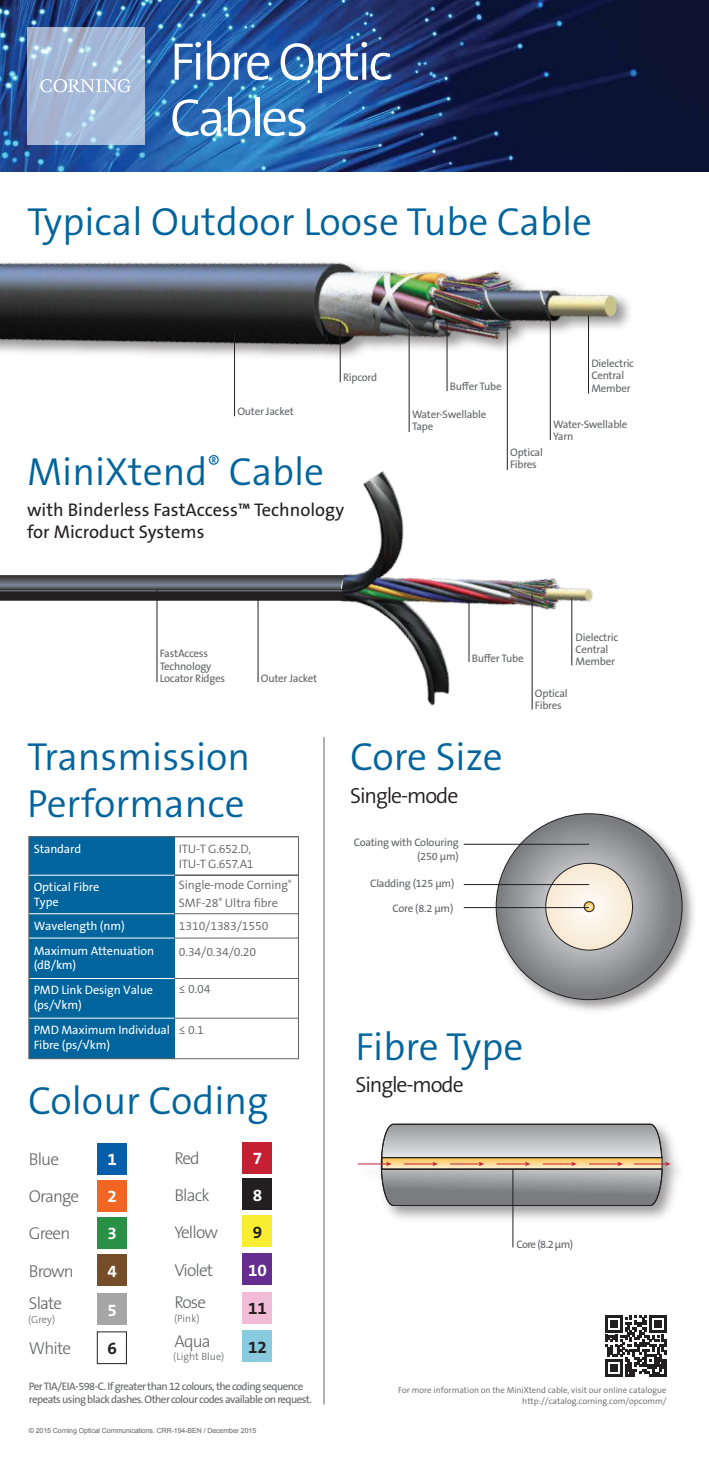
<style>
.page{position:relative;width:709px;height:1465px;background:#fff}
.page>*{position:absolute;margin:0;border:0;box-sizing:border-box;transform-origin:0 0}
.t1{font:300 53.38px/56px "The Sans B W4";letter-spacing:-.05em;color:#fff}
.t2{font:300 39.38px/47.2px "The Sans B W4";color:#00649d}
.t3{font:300 21.88px "The Sans B W4";letter-spacing:-.05em;color:#231f20}
.t4{font:18.38px/21.9px "The Sans B W5 Plain";color:#231f20}
.t5{font:300 17.15px "The Sans B W3";letter-spacing:-.05em;color:#626365}
.t6{font:700 17.15px "The Sans B W7";color:#fff}
.t7{font:700 17.15px "The Sans B W7";color:#231f20}
.t8{font:12.25px/25.4px "The Sans B W5 Plain";letter-spacing:-.01em;color:#fff}
.t9{font:300 12.25px/17.9px "The Sans B W4";letter-spacing:-.01em;color:#626365}
.t10{font:10.94px/12.2px "The Sans B W5 Plain";letter-spacing:-.02em;color:#626365}
.t11{font:10.94px/13.1px "The Sans B W5 Plain";letter-spacing:-.05em;color:#626365}
.t12{font:300 10.5px "The Sans B W3";color:#626365}
.t13{font:300 8.75px/10.5px "The Sans B W4";color:#626365;text-align:right}
.t14{font:7px "Arial";letter-spacing:-.01em;color:#626365}
</style>
<div class="page">
<img style="left:0;top:0;width:709px;height:171px">
<hr style="left:358px;top:1163px;width:30px;height:1px;background:#c42032">
<svg style="left:380px;top:1123px;width:290px;height:83px"></svg>
<hr style="left:512px;top:1169px;width:1px;height:78px;background:#231f20">
<img style="left:0;top:11px;width:677px;height:342px">
<hr style="left:447px;top:319px;width:1px;height:72px;background:#231f20">
<hr style="left:550px;top:319px;width:1px;height:121px;background:#231f20">
<hr style="left:588px;top:316px;width:1px;height:77px;background:#231f20">
<div style="left:29px;top:837px;width:145px;height:222px;background:#00649d"></div>
<div style="left:29px;top:836px;width:270px;height:223px;border:1px solid #626365"></div>
<hr style="left:174px;top:1018px;width:124px;height:1px;background:#626365">
<hr style="left:174px;top:938px;width:124px;height:1px;background:#626365">
<hr style="left:174px;top:978px;width:124px;height:1px;background:#626365">
<hr style="left:174px;top:913px;width:124px;height:1px;background:#626365">
<hr style="left:174px;top:875px;width:124px;height:1px;background:#626365">
<hr style="left:29px;top:1018px;width:145px;height:1px;background:#fff">
<hr style="left:29px;top:938px;width:145px;height:1px;background:#fff">
<hr style="left:29px;top:978px;width:146px;height:1px;background:#fff">
<hr style="left:29px;top:913px;width:145px;height:1px;background:#fff">
<hr style="left:29px;top:875px;width:145px;height:1px;background:#fff">
<img style="left:36px;top:320px;width:641px;height:555px">
<svg style="left:0;top:572px;width:351px;height:38px"></svg>
<svg style="left:0;top:590px;width:341px;height:4px"></svg>
<hr style="left:571px;top:598px;width:1px;height:67px;background:#231f20">
<hr style="left:258px;top:598px;width:1px;height:84px;background:#231f20">
<hr style="left:468px;top:601px;width:1px;height:61px;background:#231f20">
<hr style="left:532px;top:594px;width:1px;height:115px;background:#231f20">
<hr style="left:157px;top:590px;width:1px;height:92px;background:#231f20">
<svg style="left:605px;top:1315px;width:61px;height:61px"></svg>
<img style="left:489px;top:806px;width:205px;height:205px">
<svg style="left:496px;top:814px;width:186px;height:185px"></svg>
<svg style="left:546px;top:863px;width:86px;height:87px"></svg>
<svg style="left:584px;top:902px;width:10px;height:10px"></svg>
<div style="left:584px;top:901px;width:10px;height:11px;border:1px solid #231f20;border-radius:50%"></div>
<hr style="left:464px;top:907px;width:125px;height:1px;background:#231f20">
<hr style="left:464px;top:844px;width:125px;height:1px;background:#231f20">
<hr style="left:464px;top:884px;width:125px;height:1px;background:#231f20">
<div style="left:97px;top:1143px;width:29px;height:32px;background:#045eaa"></div>
<div style="left:97px;top:1179px;width:29px;height:32px;background:#f26623"></div>
<div style="left:97px;top:1216px;width:29px;height:32px;background:#299145"></div>
<div style="left:97px;top:1254px;width:29px;height:32px;background:#754d29"></div>
<div style="left:97px;top:1293px;width:29px;height:32px;background:#a6a6a7"></div>
<div style="left:243px;top:1142px;width:29px;height:31px;background:#c42032"></div>
<div style="left:243px;top:1178px;width:29px;height:32px;background:#231f20"></div>
<div style="left:243px;top:1215px;width:29px;height:32px;background:#f9ed32"></div>
<div style="left:243px;top:1253px;width:29px;height:32px;background:#662d91"></div>
<div style="left:243px;top:1330px;width:29px;height:32px;background:#89cadf"></div>
<div style="left:243px;top:1292px;width:29px;height:31px;background:#f0bcd7"></div>
<hr style="left:324px;top:737px;width:1px;height:667px;background:#626365">
<h1 class="t1" style="left:170px;top:34px;width:224px">Fibre Optic<br>Cables</h1>
<h2 class="t2" style="left:27px;top:198px;width:566px">Typical Outdoor Loose Tube Cable</h2>
<p class="t10" style="left:237px;top:406px;width:58px">Outer Jacket</p>
<p class="t10" style="left:343px;top:372px;width:36px">Ripcord</p>
<h2 class="t2" style="left:27px;top:448px;width:298px">MiniXtend<sup>®</sup> Cable</h2>
<h3 class="t4" style="left:27px;top:499px;width:319px">with Binderless FastAccess™ Technology for Microduct Systems</h3>
<p class="t10" style="left:160px;top:648px;width:67px">FastAccess<br>Technology<br>Locator Ridges</p>
<p class="t10" style="left:261px;top:672px;width:58px">Outer Jacket</p>
<p class="t10" style="left:450px;top:381px;width:53px">Buffer Tube</p>
<p class="t10" style="left:412px;top:408px;width:76px">Water-Swellable<br>Tape</p>
<p class="t10" style="left:510px;top:446px;width:34px">Optical<br>Fibres</p>
<p class="t10" style="left:591px;top:357px;width:44px">Dielectric<br>Central<br>Member</p>
<p class="t10" style="left:553px;top:418px;width:76px">Water-Swellable<br>Yarn</p>
<p class="t10" style="left:472px;top:652px;width:53px">Buffer Tube</p>
<p class="t10" style="left:575px;top:631px;width:44px">Dielectric<br>Central<br>Member</p>
<p class="t10" style="left:535px;top:687px;width:34px">Optical<br>Fibres</p>
<h2 class="t2" style="left:27px;top:733px;width:225px">Transmission<br>Performance</h2>
<p class="t8" style="left:34px;top:836px;width:49px">Standard</p>
<p class="t8" style="left:34px;top:879px;width:67px;line-height:14.7px">Optical Fibre<br>Type</p>
<p class="t8" style="left:34px;top:913px;width:122px">Wavelength (nm)<br>Maximum Attenuation</p>
<p class="t8" style="left:34px;top:952px;width:121px">(dB/km)<br>PMD Link Design Value</p>
<p class="t8" style="left:34px;top:993px;width:138px;line-height:24.7px">(ps/√km)<br>PMD Maximum Individual</p>
<p class="t8" style="left:34px;top:1032px;width:78px">Fibre (ps/√km)</p>
<p class="t9" style="left:179px;top:841px;width:76px;line-height:14.7px">ITU-T G.652.D,<br>ITU-T G.657.A1</p>
<p class="t9" style="left:179px;top:876px;width:115px">Single-mode Corning<sup>®<br></sup>SMF-28<sup>®</sup> Ultra fibre</p>
<p class="t9" style="left:179px;top:913px;width:91px;line-height:25.7px">1310/1383/1550<br>0.34/0.34/0.20</p>
<p class="t9" style="left:179px;top:980px;width:33px">≤ 0.04</p>
<p class="t9" style="left:179px;top:1021px;width:27px">≤ 0.1</p>
<h2 class="t2" style="left:28px;top:1078px;width:242px">Colour Coding</h2>
<h3 class="t5" style="left:29px;top:1148px;width:32px">Blue</h3>
<h3 class="t6" style="left:108px;top:1148px;width:11px">1</h3>
<h3 class="t5" style="left:29px;top:1185px;width:52px">Orange</h3>
<h3 class="t6" style="left:108px;top:1185px;width:11px">2</h3>
<h3 class="t5" style="left:29px;top:1222px;width:43px">Green</h3>
<h3 class="t6" style="left:108px;top:1222px;width:11px">3</h3>
<h3 class="t5" style="left:29px;top:1260px;width:46px">Brown</h3>
<h3 class="t6" style="left:108px;top:1260px;width:11px">4</h3>
<h3 class="t5" style="left:174px;top:1147px;width:27px">Red</h3>
<h3 class="t6" style="left:253px;top:1147px;width:11px">7</h3>
<h3 class="t5" style="left:174px;top:1184px;width:37px">Black</h3>
<h3 class="t6" style="left:253px;top:1184px;width:11px">8</h3>
<h3 class="t5" style="left:174px;top:1221px;width:45px">Yellow</h3>
<h3 class="t7" style="left:253px;top:1221px;width:11px">9</h3>
<h3 class="t5" style="left:174px;top:1259px;width:40px">Violet</h3>
<h3 class="t6" style="left:248px;top:1259px;width:20px">10</h3>
<h3 class="t5" style="left:29px;top:1292px;width:35px">Slate</h3>
<p class="t12" style="left:28px;top:1313px;width:28px">(Grey)</p>
<h3 class="t6" style="left:108px;top:1298px;width:11px">5</h3>
<h3 class="t5" style="left:174px;top:1291px;width:33px">Rose</h3>
<p class="t12" style="left:174px;top:1312px;width:27px">(Pink)</p>
<h3 class="t7" style="left:248px;top:1297px;width:20px">11</h3>
<h3 class="t5" style="left:29px;top:1337px;width:44px">White</h3>
<h3 class="t7" style="left:108px;top:1337px;width:11px">6</h3>
<h3 class="t5" style="left:174px;top:1330px;width:38px">Aqua</h3>
<p class="t12" style="left:173px;top:1350px;width:53px">(Light Blue)</p>
<h3 class="t7" style="left:248px;top:1336px;width:20px">12</h3>
<p class="t11" style="left:29px;top:1380px;width:285px">Per TIA/EIA-598-C. If greater than 12 colours, the coding sequence repeats using black dashes. Other colour codes available on request.</p>
<p class="t14" style="left:29px;top:1426px;width:229px">© 2015 Corning Optical Communications. CRR-194-BEN / December 2015</p>
<h2 class="t2" style="left:350px;top:733px;width:154px">Core Size</h2>
<h3 class="t3" style="left:350px;top:781px;width:110px">Single-mode</h3>
<p class="t10" style="left:354px;top:836px;width:106px;line-height:13.4px;text-align:right">Coating with Colouring (250 µm)</p>
<p class="t10" style="left:370px;top:877px;width:86px">Cladding (125 µm)</p>
<p class="t10" style="left:392px;top:902px;width:62px">Core (8.2 µm)</p>
<h2 class="t2" style="left:355px;top:1023px;width:169px">Fibre Type</h2>
<h3 class="t3" style="left:355px;top:1071px;width:110px">Single-mode</h3>
<p class="t10" style="left:516px;top:1238px;width:58px">Core (8.2 µm)</p>
<p class="t13" style="left:398px;top:1385px;width:270px">For more information on the MiniXtend cable, visit our online catalogue http://catalog.corning.com/opcomm/</p>
</div>
